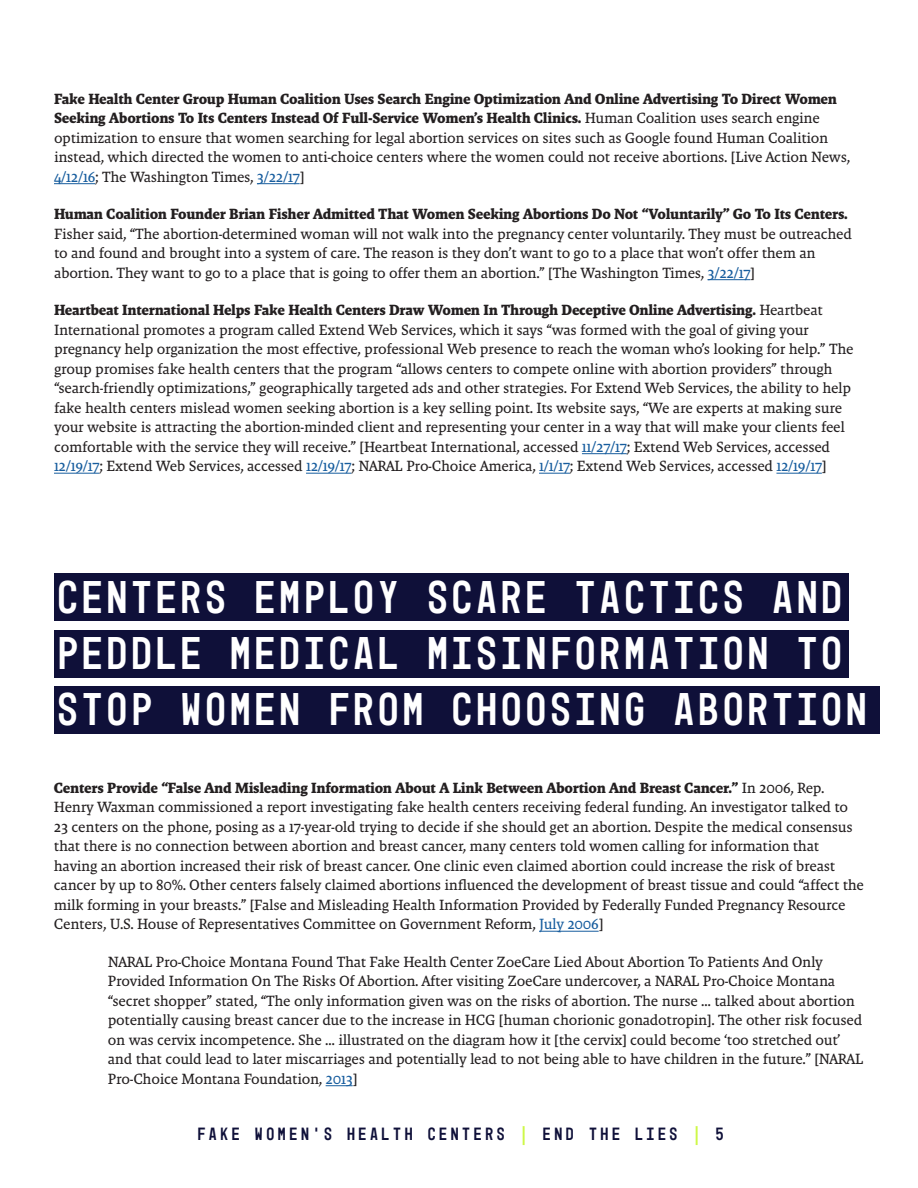
<style>
.page{position:relative;width:918px;height:1188px;background:#fff}
.page>*{position:absolute;margin:0;border:0;box-sizing:border-box;transform-origin:0 0}
.Paragraph{font:46.5px/55.8px "Mono 45 Headline";letter-spacing:.09em;color:#fff}
.t1{font:18px "Mono 45 Headline";letter-spacing:.2em;color:#0f1039}
.Paragraph-2{font:15px/19.5px "Malaga OTCE";letter-spacing:-.02em;color:#231f20}
.s1{font-weight:700}
.s2{color:#175d9e}
.s3{color:#cdf846}
</style>
<div class="page">
<div style="left:54px;top:573px;width:795px;height:47px;background:#0f1039"></div>
<hr style="left:54px;top:183px;width:41px;height:1px;background:#175d9e">
<hr style="left:257px;top:183px;width:43px;height:1px;background:#175d9e">
<hr style="left:708px;top:279px;width:42px;height:1px;background:#175d9e">
<hr style="left:582px;top:453px;width:45px;height:1px;background:#175d9e">
<hr style="left:54px;top:473px;width:45px;height:1px;background:#175d9e">
<hr style="left:306px;top:473px;width:45px;height:1px;background:#175d9e">
<hr style="left:539px;top:473px;width:31px;height:1px;background:#175d9e">
<hr style="left:776px;top:473px;width:46px;height:1px;background:#175d9e">
<div style="left:54px;top:630px;width:795px;height:48px;background:#0f1039"></div>
<div style="left:54px;top:686px;width:825px;height:48px;background:#0f1039"></div>
<hr style="left:539px;top:931px;width:60px;height:1px;background:#175d9e">
<svg style="left:326px;top:1085px;width:27px;height:1px"></svg>
<p class="Paragraph-2" style="left:54px;top:89px;width:798px"><span class="s1">Fake Health Center Group Human Coalition Uses Search Engine Optimization And Online Advertising To Direct Women Seeking Abortions To Its Centers Instead Of Full-Service Women’s Health Clinics.</span> Human Coalition uses search engine optimization to ensure that women searching for legal abortion services on sites such as Google found Human Coalition instead, which directed the women to anti-choice centers where the women could not receive abortions. [Live Action News, <span class="s2">4/12/16</span>; The Washington Times, <span class="s2">3/22/17</span>]</p>
<p class="Paragraph-2" style="left:54px;top:204px;width:800px"><span class="s1">Human Coalition Founder Brian Fisher Admitted That Women Seeking Abortions Do Not “Voluntarily” Go To Its Centers.<br></span>Fisher said, “The abortion-determined woman will not walk into the pregnancy center voluntarily. They must be outreached to and found and brought into a system of care. The reason is they don’t want to go to a place that won’t offer them an abortion. They want to go to a place that is going to offer them an abortion.” [The Washington Times, <span class="s2">3/22/17</span>]</p>
<p class="Paragraph-2" style="left:54px;top:300px;width:801px"><span class="s1">Heartbeat International Helps Fake Health Centers Draw Women In Through Deceptive Online Advertising.</span> Heartbeat International promotes a program called Extend Web Services, which it says “was formed with the goal of giving your pregnancy help organization the most effective, professional Web presence to reach the woman who’s looking for help.” The group promises fake health centers that the program “allows centers to compete online with abortion providers” through “search-friendly optimizations,” geographically targeted ads and other strategies. For Extend Web Services, the ability to help fake health centers mislead women seeking abortion is a key selling point. Its website says, “We are experts at making sure your website is attracting the abortion-minded client and representing your center in a way that will make your clients feel comfortable with the service they will receive.” [Heartbeat International, accessed <span class="s2">11/27/17</span>; Extend Web Services, accessed <span class="s2">12/19/17</span>; Extend Web Services, accessed <span class="s2">12/19/17</span>; NARAL Pro-Choice America, <span class="s2">1/1/17</span>; Extend Web Services, accessed <span class="s2">12/19/17</span>]</p>
<p class="Paragraph" style="left:58px;top:569px;width:811px">CENTERS EMPLOY SCARE TACTICS AND<br>PEDDLE MEDICAL MISINFORMATION TO<br>STOP WOMEN FROM CHOOSING ABORTION</p>
<p class="Paragraph-2" style="left:54px;top:778px;width:812px"><span class="s1">Centers Provide “False And Misleading Information About A Link Between Abortion And Breast Cancer.”</span> In 2006, Rep.<br>Henry Waxman commissioned a report investigating fake health centers receiving federal funding. An investigator talked to 23 centers on the phone, posing as a 17-year-old trying to decide if she should get an abortion. Despite the medical consensus that there is no connection between abortion and breast cancer, many centers told women calling for information that having an abortion increased their risk of breast cancer. One clinic even claimed abortion could increase the risk of breast cancer by up to 80%. Other centers falsely claimed abortions influenced the development of breast tissue and could “affect the milk forming in your breasts.” [False and Misleading Health Information Provided by Federally Funded Pregnancy Resource Centers, U.S. House of Representatives Committee on Government Reform, <span class="s2">July 2006</span>]</p>
<p class="Paragraph-2" style="left:108px;top:952px;width:757px">NARAL Pro-Choice Montana Found That Fake Health Center ZoeCare Lied About Abortion To Patients And Only Provided Information On The Risks Of Abortion. After visiting ZoeCare undercover, a NARAL Pro-Choice Montana “secret shopper” stated, “The only information given was on the risks of abortion. The nurse … talked about abortion potentially causing breast cancer due to the increase in HCG [human chorionic gonadotropin]. The other risk focused on was cervix incompetence. She … illustrated on the diagram how it [the cervix] could become ‘too stretched out’ and that could lead to later miscarriages and potentially lead to not being able to have children in the future.” [NARAL Pro-Choice Montana Foundation, <span class="s2">2013</span>]</p>
<p class="t1" style="left:197px;top:1123px;width:528px">FAKE WOMEN’S HEALTH CENTERS <span class="s3">|</span> END THE LIES <span class="s3">|</span> 5</p>
</div>
